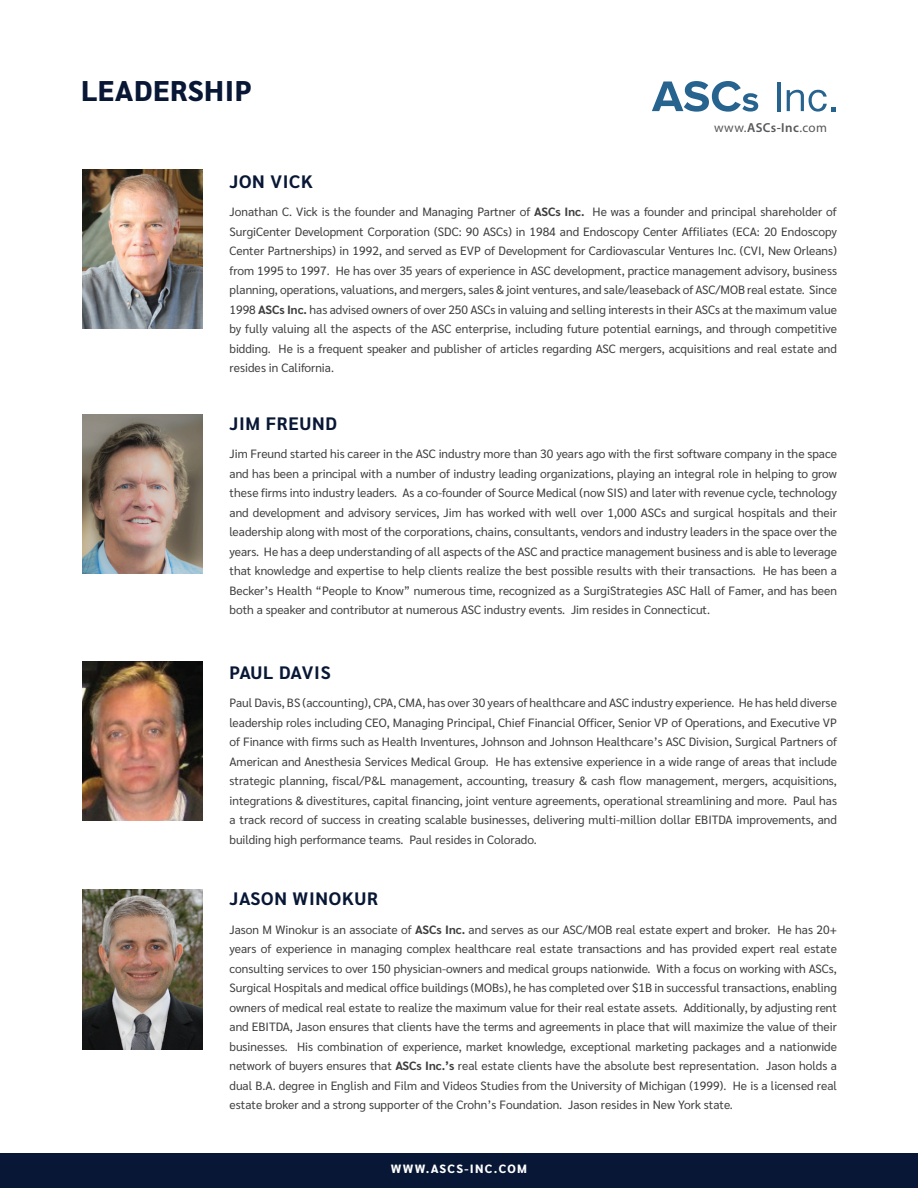
<style>
.page{position:relative;width:918px;height:1188px;background:#fff}
.page>*{position:absolute;margin:0;border:0;box-sizing:border-box;transform-origin:0 0}
.t1{font:800 28.5px "Sarabun";letter-spacing:.02em;color:#081735}
.t2{font:700 18px "Sarabun";letter-spacing:.04em;color:#081735}
.t3{font:700 18px "Sarabun";color:#081735}
.t4{font:13.05px "Myriad Pro";letter-spacing:.035em;color:#57585a}
.t5{font:12px/19.5px "Sarabun";color:#3e3e3f;text-align:justify}
.t6{font:800 12px "Sarabun";letter-spacing:.11em;color:#fff}
.s1{font-weight:600}
.s2{font-weight:700}
</style>
<div class="page">
<svg style="left:652px;top:81px;width:106px;height:31px"></svg>
<hr style="left:777px;top:82px;width:4px;height:29px;background:#27638f">
<svg style="left:787px;top:90px;width:48px;height:22px"></svg>
<img style="left:83px;top:169px;width:120px;height:160px">
<img style="left:82px;top:414px;width:120px;height:160px">
<img style="left:83px;top:661px;width:120px;height:160px">
<img style="left:83px;top:890px;width:120px;height:159px">
<div style="left:0;top:1154px;width:918px;height:34px;background:#081735"></div>
<h1 class="t1" style="left:81px;top:74px;width:172px">LEADERSHIP</h1>
<h2 class="t2" style="left:230px;top:172px;width:85px">JON VICK</h2>
<p class="t4" style="left:714px;top:120px;width:114px">www.<span class="s1">ASCs-Inc</span>.com</p>
<p class="t5" style="left:230px;top:203px;width:609px">Jonathan C. Vick is the founder and Managing Partner of <span class="s2">ASCs Inc.</span> He was a founder and principal shareholder of SurgiCenter Development Corporation (SDC: 90 ASCs) in 1984 and Endoscopy Center Affiliates (ECA: 20 Endoscopy Center Partnerships) in 1992, and served as EVP of Development for Cardiovascular Ventures Inc. (CVI, New Orleans) from 1995 to 1997. He has over 35 years of experience in ASC development, practice management advisory, business planning, operations, valuations, and mergers, sales &amp; joint ventures, and sale/leaseback of ASC/MOB real estate. Since 1998 <span class="s2">ASCs Inc.</span> has advised owners of over 250 ASCs in valuing and selling interests in their ASCs at the maximum value by fully valuing all the aspects of the ASC enterprise, including future potential earnings, and through competitive bidding. He is a frequent speaker and publisher of articles regarding ASC mergers, acquisitions and real estate and resides in California.</p>
<h2 class="t2" style="left:230px;top:413px;width:109px">JIM FREUND</h2>
<p class="t5" style="left:230px;top:444px;width:609px">Jim Freund started his career in the ASC industry more than 30 years ago with the first software company in the space and has been a principal with a number of industry leading organizations, playing an integral role in helping to grow these firms into industry leaders. As a co-founder of Source Medical (now SIS) and later with revenue cycle, technology and development and advisory services, Jim has worked with well over 1,000 ASCs and surgical hospitals and their leadership along with most of the corporations, chains, consultants, vendors and industry leaders in the space over the years. He has a deep understanding of all aspects of the ASC and practice management business and is able to leverage that knowledge and expertise to help clients realize the best possible results with their transactions. He has been a Becker’s Health “People to Know” numerous time, recognized as a SurgiStrategies ASC Hall of Famer, and has been both a speaker and contributor at numerous ASC industry events. Jim resides in Connecticut.</p>
<h2 class="t3" style="left:230px;top:662px;width:103px">PAUL DAVIS</h2>
<p class="t5" style="left:230px;top:693px;width:609px">Paul Davis, BS (accounting), CPA, CMA, has over 30 years of healthcare and ASC industry experience. He has held diverse leadership roles including CEO, Managing Principal, Chief Financial Officer, Senior VP of Operations, and Executive VP of Finance with firms such as Health Inventures, Johnson and Johnson Healthcare’s ASC Division, Surgical Partners of American and Anesthesia Services Medical Group. He has extensive experience in a wide range of areas that include strategic planning, fiscal/P&amp;L management, accounting, treasury &amp; cash flow management, mergers, acquisitions, integrations &amp; divestitures, capital financing, joint venture agreements, operational streamlining and more. Paul has a track record of success in creating scalable businesses, delivering multi-million dollar EBITDA improvements, and building high performance teams. Paul resides in Colorado.</p>
<h2 class="t2" style="left:230px;top:889px;width:150px">JASON WINOKUR</h2>
<p class="t5" style="left:230px;top:920px;width:609px">Jason M Winokur is an associate of <span class="s2">ASCs Inc.</span> and serves as our ASC/MOB real estate expert and broker. He has 20+ years of experience in managing complex healthcare real estate transactions and has provided expert real estate consulting services to over 150 physician-owners and medical groups nationwide. With a focus on working with ASCs, Surgical Hospitals and medical office buildings (MOBs), he has completed over $1B in successful transactions, enabling owners of medical real estate to realize the maximum value for their real estate assets. Additionally, by adjusting rent and EBITDA, Jason ensures that clients have the terms and agreements in place that will maximize the value of their businesses. His combination of experience, market knowledge, exceptional marketing packages and a nationwide network of buyers ensures that <span class="s2">ASCs Inc.’s</span> real estate clients have the absolute best representation. Jason holds a dual B.A. degree in English and Film and Videos Studies from the University of Michigan (1999). He is a licensed real estate broker and a strong supporter of the Crohn’s Foundation. Jason resides in New York state.</p>
<p class="t6" style="left:391px;top:1162px;width:138px">WWW.ASCS-INC.COM</p>
</div>
